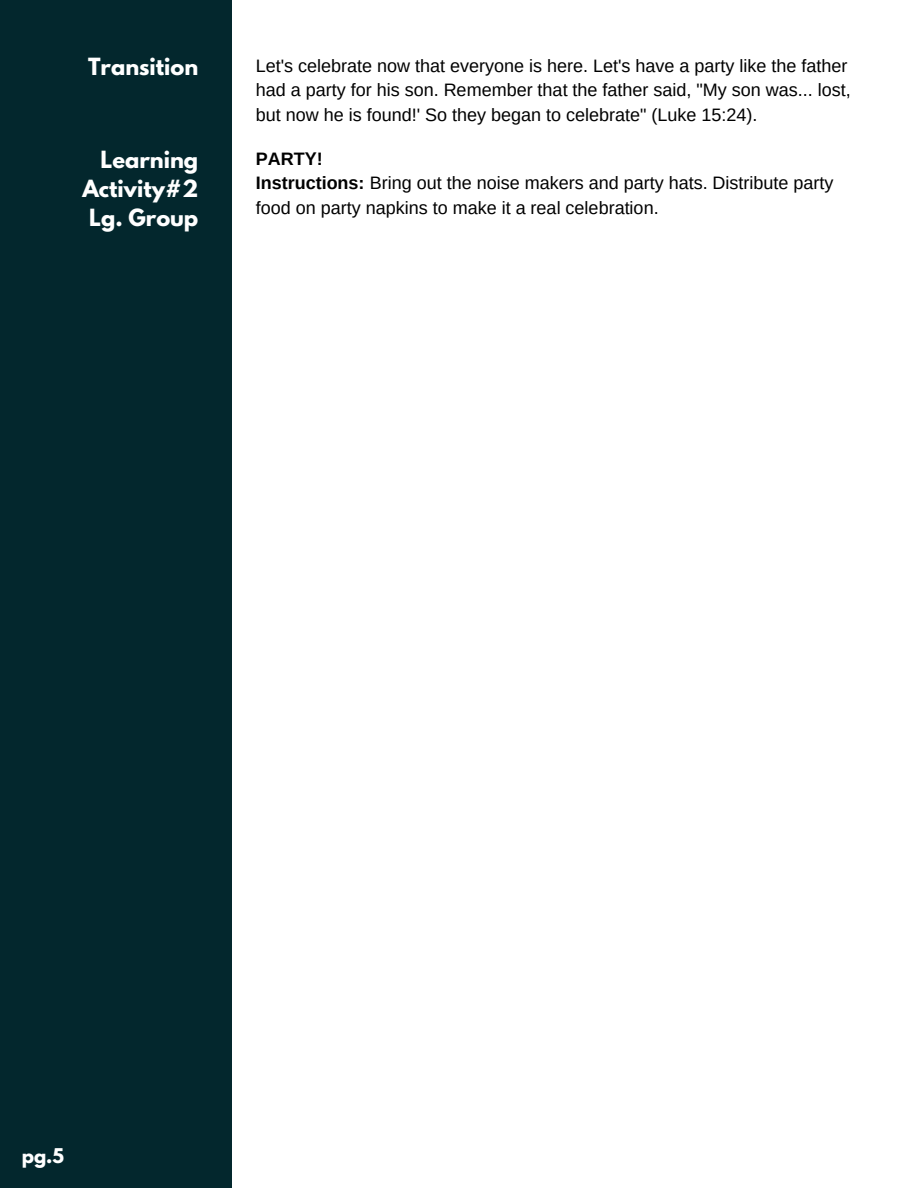
<style>
.page{position:relative;width:918px;height:1188px;background:#fff}
.page>*{position:absolute;margin:0;border:0;box-sizing:border-box;transform-origin:0 0}
.t1{font:700 21px/29.2px "League Spartan";color:#fff;text-align:right}
.t2{font:18px/24.8px "Arimo";color:#000}
.t3{font:700 18px "Arimo";color:#000}
.t4{font:700 18px "League Spartan";color:#fff}
.s1{font-weight:700}
</style>
<div class="page">
<div style="left:0;top:0;width:232px;height:1188px;background:#03272d"></div>
<p class="t1" style="left:88px;top:54px;width:112px">Transition</p>
<p class="t1" style="left:83px;top:147px;width:117px">Learning<br>Activity#2<br>Lg. Group</p>
<h1 class="t2" style="left:256px;top:53px;width:597px">Let's celebrate now that everyone is here. Let's have a party like the father had a party for his son. Remember that the father said, "My son was... lost, but now he is found!' So they began to celebrate" (Luke 15:24).</h1>
<h1 class="t3" style="left:256px;top:148px;width:68px">PARTY!</h1>
<p class="t2" style="left:256px;top:171px;width:579px"><span class="s1">Instructions:</span> Bring out the noise makers and party hats. Distribute party food on party napkins to make it a real celebration.</p>
<h2 class="t4" style="left:22px;top:1146px;width:44px">pg.5</h2>
</div>
